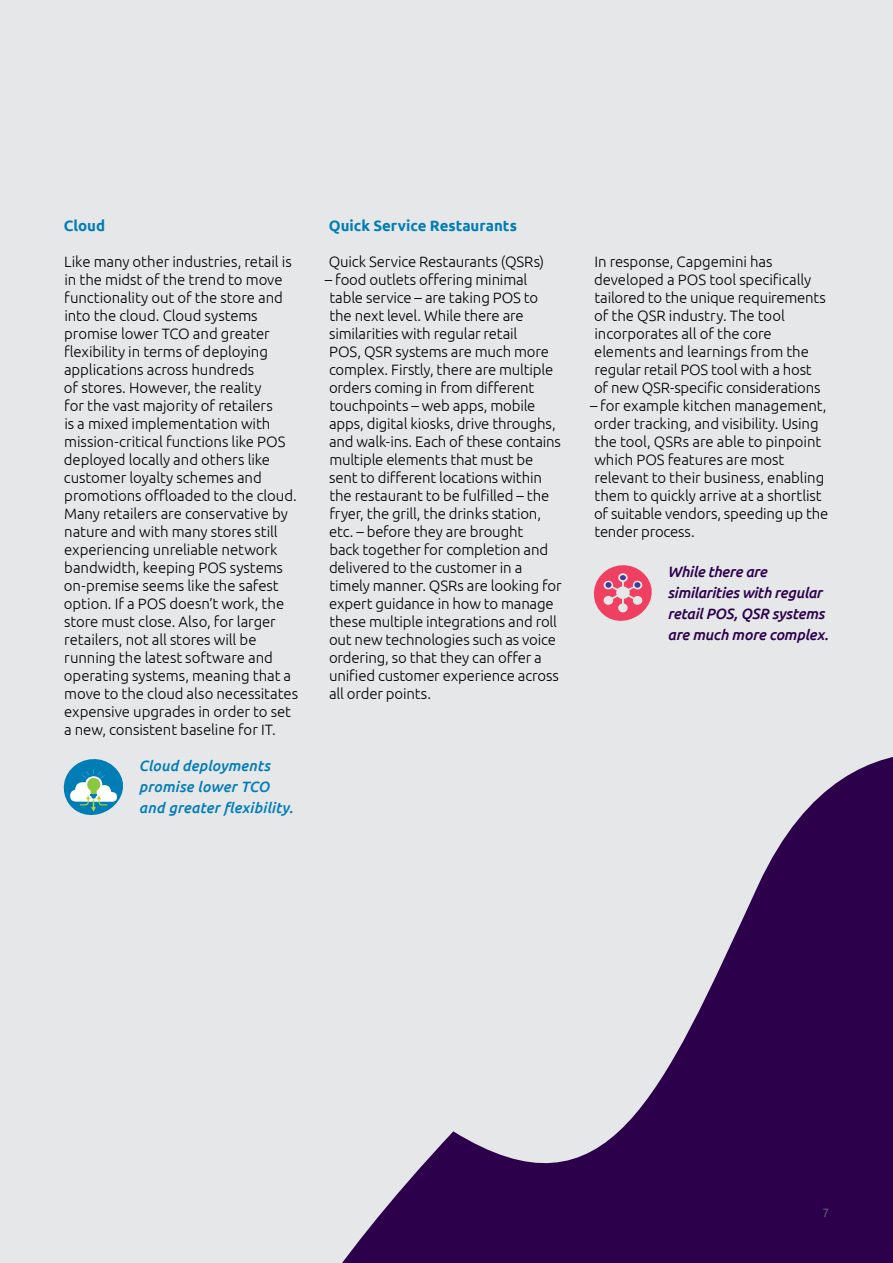
<style>
.page{position:relative;width:893px;height:1263px;background:#e6e7e8}
.page>*{position:absolute;margin:0;border:0;box-sizing:border-box;transform-origin:0 0}
.t1{font:300 15px/18px "Ubuntu";letter-spacing:-.005em;color:#000}
.t2{font:italic 500 15px/21px "Ubuntu";letter-spacing:-.015em;color:#2c004b}
.t3{font:italic 500 15px/21px "Ubuntu";letter-spacing:.01em;color:#007db7}
.t4{font:700 15px "Ubuntu";color:#007db7}
.t5{font:300 12px "Ubuntu";color:#77787b}
</style>
<div class="page">
<svg style="left:342px;top:757px;width:551px;height:506px"></svg>
<svg style="left:63px;top:759px;width:60px;height:56px"></svg>
<svg style="left:593px;top:565px;width:59px;height:56px"></svg>
<p class="t4" style="left:64px;top:216px;width:43px">Cloud</p>
<p class="t1" style="left:64px;top:252px;width:236px">Like many other industries, retail is in the midst of the trend to move functionality out of the store and into the cloud. Cloud systems promise lower TCO and greater flexibility in terms of deploying applications across hundreds<br>of stores. However, the reality<br>for the vast majority of retailers<br>is a mixed implementation with mission-critical functions like POS deployed locally and others like customer loyalty schemes and promotions offloaded to the cloud.<br>Many retailers are conservative by nature and with many stores still experiencing unreliable network bandwidth, keeping POS systems on-premise seems like the safest option. If a POS doesn’t work, the store must close. Also, for larger retailers, not all stores will be running the latest software and operating systems, meaning that a move to the cloud also necessitates expensive upgrades in order to set a new, consistent baseline for IT.</p>
<p class="t3" style="left:139px;top:754px;width:156px">Cloud deployments promise lower TCO and greater flexibility.</p>
<p class="t4" style="left:329px;top:216px;width:190px">Quick Service Restaurants</p>
<p class="t1" style="left:329px;top:252px;width:217px">Quick Service Restaurants (QSRs)</p>
<p class="t1" style="left:325px;top:270px;width:238px">– food outlets offering minimal table service – are taking POS to<br>the next level. While there are similarities with regular retail<br>POS, QSR systems are much more complex. Firstly, there are multiple orders coming in from different touchpoints – web apps, mobile apps, digital kiosks, drive throughs, and walk-ins. Each of these contains multiple elements that must be<br>sent to different locations within the restaurant to be fulfilled – the fryer, the grill, the drinks station, etc. – before they are brought<br>back together for completion and delivered to the customer in a timely manner. QSRs are looking for expert guidance in how to manage these multiple integrations and roll out new technologies such as voice ordering, so that they can offer a unified customer experience across all order points.</p>
<p class="t1" style="left:594px;top:252px;width:233px">In response, Capgemini has developed a POS tool specifically tailored to the unique requirements of the QSR industry. The tool incorporates all of the core elements and learnings from the regular retail POS tool with a host of new QSR-specific considerations</p>
<p class="t1" style="left:590px;top:396px;width:240px">– for example kitchen management, order tracking, and visibility. Using the tool, QSRs are able to pinpoint which POS features are most relevant to their business, enabling them to quickly arrive at a shortlist of suitable vendors, speeding up the tender process.</p>
<p class="t2" style="left:668px;top:561px;width:162px">While there are similarities with regular retail POS, QSR systems are much more complex.</p>
<p class="t5" style="left:822px;top:1205px;width:8px">7</p>
</div>
